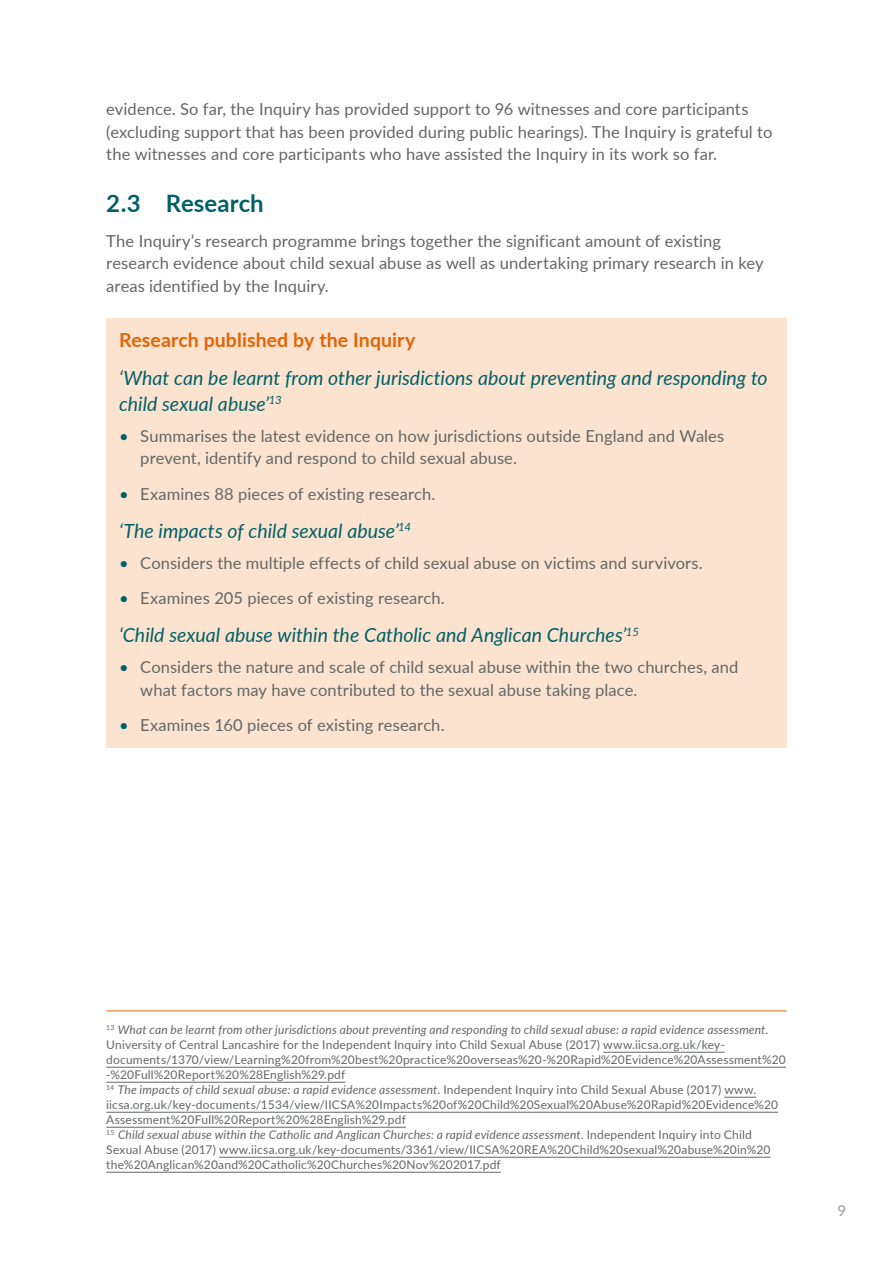
<style>
.page{position:relative;width:893px;height:1263px;background:#fff}
.page>*{position:absolute;margin:0;border:0;box-sizing:border-box;transform-origin:0 0}
.BHead{font:700 24px "Lato";letter-spacing:.005em;color:#006068}
.Boxed_SubHead{font:italic 19.5px/25.5px "Lato";color:#006068}
.Boxed_Head{font:700 19.5px "Lato";letter-spacing:.005em;color:#e36404}
.Body_Copy_Fullout{font:16.5px/22.5px "Lato";letter-spacing:.005em;color:#646665}
.t1{font:15px "Lato";color:#999}
.Footnotes{font:12px/15px "Lato";letter-spacing:.015em;color:#646665}
.s1{color:#006068}
.s2{font-style:italic}
</style>
<div class="page">
<div style="left:106px;top:319px;width:681px;height:45px;background:#fbe3cf"></div>
<div style="left:106px;top:357px;width:681px;height:70px;background:#fbe3cf"></div>
<div style="left:106px;top:416px;width:681px;height:64px;background:#fbe3cf"></div>
<div style="left:106px;top:474px;width:681px;height:42px;background:#fbe3cf"></div>
<div style="left:106px;top:509px;width:681px;height:45px;background:#fbe3cf"></div>
<div style="left:106px;top:543px;width:681px;height:42px;background:#fbe3cf"></div>
<div style="left:106px;top:578px;width:681px;height:42px;background:#fbe3cf"></div>
<div style="left:106px;top:614px;width:681px;height:45px;background:#fbe3cf"></div>
<div style="left:106px;top:647px;width:681px;height:65px;background:#fbe3cf"></div>
<div style="left:106px;top:705px;width:681px;height:42px;background:#fbe3cf"></div>
<hr style="left:106px;top:1010px;width:681px;height:1px;background:#e36404">
<hr style="left:603px;top:1052px;width:122px;height:1px;background:#646665">
<hr style="left:106px;top:1067px;width:680px;height:1px;background:#646665">
<hr style="left:106px;top:1082px;width:239px;height:1px;background:#646665">
<hr style="left:724px;top:1097px;width:32px;height:1px;background:#646665">
<hr style="left:106px;top:1112px;width:672px;height:1px;background:#646665">
<hr style="left:106px;top:1127px;width:300px;height:1px;background:#646665">
<hr style="left:219px;top:1157px;width:552px;height:1px;background:#646665">
<hr style="left:106px;top:1172px;width:395px;height:1px;background:#646665">
<p class="Body_Copy_Fullout" style="left:106px;top:97px;width:668px">evidence. So far, the Inquiry has provided support to 96 witnesses and core participants (excluding support that has been provided during public hearings). The Inquiry is grateful to the witnesses and core participants who have assisted the Inquiry in its work so far.</p>
<p class="BHead" style="left:106px;top:185px;width:159px">2.3 Research</p>
<p class="Body_Copy_Fullout" style="left:106px;top:229px;width:659px">The Inquiry’s research programme brings together the significant amount of existing research evidence about child sexual abuse as well as undertaking primary research in key areas identified by the Inquiry.</p>
<p class="Boxed_Head" style="left:119px;top:326px;width:298px">Research published by the Inquiry</p>
<h3 class="Boxed_SubHead" style="left:119px;top:365px;width:650px">‘What can be learnt from other jurisdictions about preventing and responding to child sexual abuse’<sup>13</sup></h3>
<p class="Body_Copy_Fullout" style="left:140px;top:424px;width:585px;text-indent:-21px"><span class="s1">•</span> Summarises the latest evidence on how jurisdictions outside England and Wales prevent, identify and respond to child sexual abuse.</p>
<p class="Body_Copy_Fullout" style="left:119px;top:482px;width:318px"><span class="s1">•</span> Examines 88 pieces of existing research.</p>
<h3 class="Boxed_SubHead" style="left:119px;top:517px;width:293px">‘The impacts of child sexual abuse’<sup>14</sup></h3>
<p class="Body_Copy_Fullout" style="left:119px;top:551px;width:585px"><span class="s1">•</span> Considers the multiple effects of child sexual abuse on victims and survivors.</p>
<p class="Body_Copy_Fullout" style="left:119px;top:586px;width:327px"><span class="s1">•</span> Examines 205 pieces of existing research.</p>
<h3 class="Boxed_SubHead" style="left:119px;top:622px;width:521px">‘Child sexual abuse within the Catholic and Anglican Churches’<sup>15</sup></h3>
<p class="Body_Copy_Fullout" style="left:140px;top:655px;width:600px;text-indent:-21px"><span class="s1">•</span> Considers the nature and scale of child sexual abuse within the two churches, and what factors may have contributed to the sexual abuse taking place.</p>
<p class="Body_Copy_Fullout" style="left:119px;top:713px;width:327px"><span class="s1">•</span> Examines 160 pieces of existing research.</p>
<p class="Footnotes" style="left:106px;top:1022px;width:681px"><sup>13</sup> <span class="s2">What can be learnt from other jurisdictions about preventing and responding to child sexual abuse: a rapid evidence assessment</span>.<br>University of Central Lancashire for the Independent Inquiry into Child Sexual Abuse (2017) www.iicsa.org.uk/key&shy;documents/1370/view/Learning%20from%20best%20practice%20overseas%20-%20Rapid%20Evidence%20Assessment%20 -%20Full%20Report%20%28English%29.pdf</p>
<p class="Footnotes" style="left:106px;top:1082px;width:673px"><sup>14</sup> <span class="s2">The impacts of child sexual abuse: a rapid evidence assessment</span>. Independent Inquiry into Child Sexual Abuse (2017) www. iicsa.org.uk/key-documents/1534/view/IICSA%20Impacts%20of%20Child%20Sexual%20Abuse%20Rapid%20Evidence%20<br>Assessment%20Full%20Report%20%28English%29.pdf</p>
<p class="Footnotes" style="left:106px;top:1127px;width:666px"><sup>15</sup> <span class="s2">Child sexual abuse within the Catholic and Anglican Churches: a rapid evidence assessment</span>. Independent Inquiry into Child<br>Sexual Abuse (2017) www.iicsa.org.uk/key-documents/3361/view/IICSA%20REA%20Child%20sexual%20abuse%20in%20 the%20Anglican%20and%20Catholic%20Churches%20Nov%202017.pdf</p>
<p class="t1" style="left:837px;top:1200px;width:10px">9</p>
</div>
